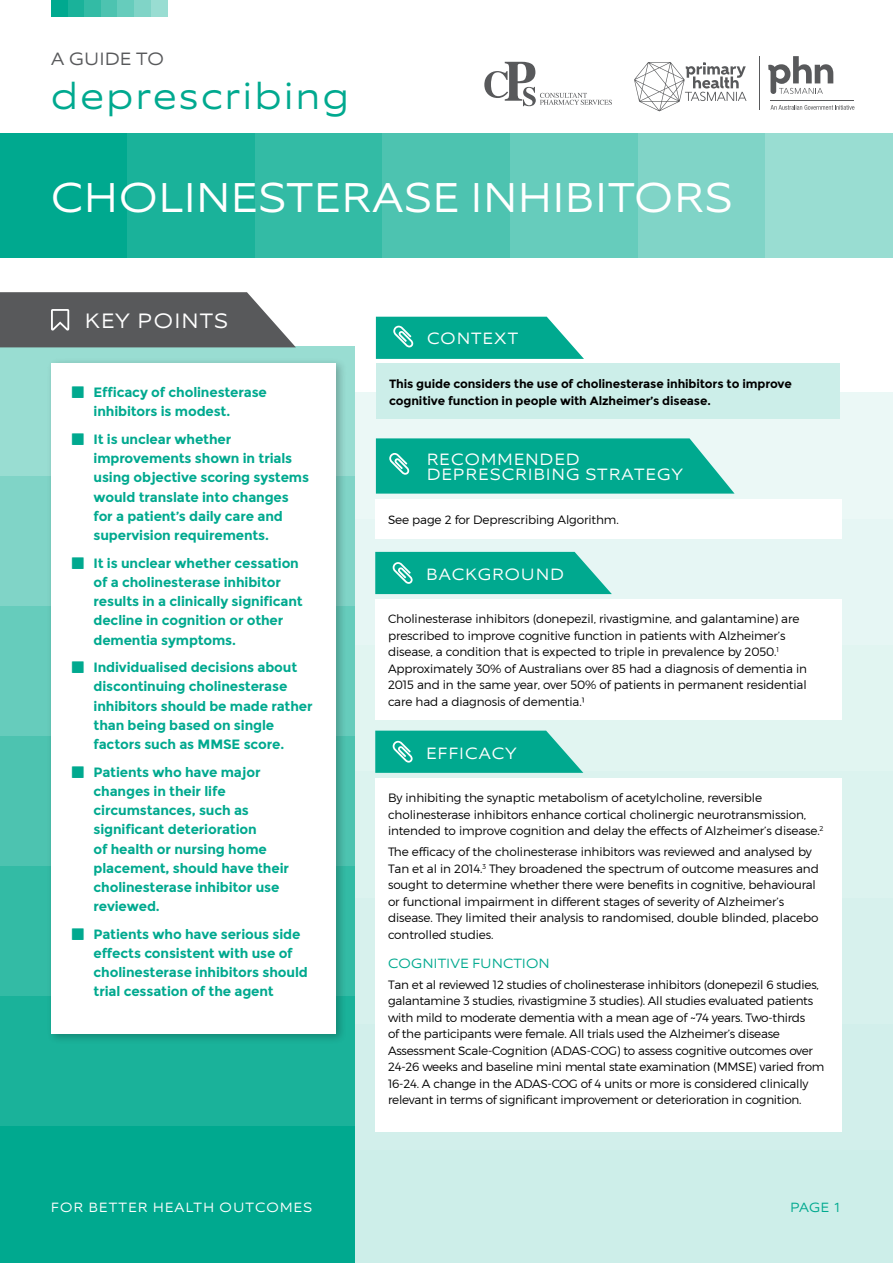
<style>
.page{position:relative;width:893px;height:1263px;background:#fff}
.page>*{position:absolute;margin:0;border:0;box-sizing:border-box;transform-origin:0 0}
.t1{font:300 42px "Equip Extended";letter-spacing:.04em;color:#fff}
.t2{font:300 37.5px "Equip Extended";letter-spacing:.07em;color:#00a98f}
.t3{font:300 21px "Equip Extended";letter-spacing:.075em;color:#fff}
.t4{font:300 18px "Equip Extended";letter-spacing:.03em;color:#58595b}
.t5{font:300 16.5px/15px "Equip Extended";letter-spacing:.08em;color:#fff}
.t6{font:700 13.5px/19.2px "Montserrat";letter-spacing:-.01em;color:#00a98f}
.t7{font:300 13.5px "Equip Extended";letter-spacing:.1em;color:#fff}
.t8{font:300 13.5px "Equip Extended";letter-spacing:.03em;color:#00a98f}
.t9{font:300 12px/16.5px "Montserrat";letter-spacing:-.01em;color:#000}
.t10{font:700 12px/16.5px "Montserrat";letter-spacing:-.01em;color:#000}
</style>
<div class="page">
<div style="left:51px;top:0;width:17px;height:17px;background:#00a98f"></div>
<div style="left:68px;top:0;width:16px;height:17px;background:#1ab29a"></div>
<div style="left:84px;top:0;width:17px;height:17px;background:#33bba5"></div>
<div style="left:101px;top:0;width:17px;height:17px;background:#4dc3b0"></div>
<div style="left:118px;top:0;width:16px;height:17px;background:#66ccbc"></div>
<div style="left:134px;top:0;width:17px;height:17px;background:#80d4c7"></div>
<div style="left:151px;top:0;width:17px;height:17px;background:#99ddd2"></div>
<div style="left:355px;top:1150px;width:538px;height:113px;background:#cdeee9"></div>
<div style="left:355px;top:1024px;width:538px;height:126px;background:#d2efeb"></div>
<div style="left:355px;top:897px;width:538px;height:127px;background:#d7f1ed"></div>
<div style="left:355px;top:771px;width:538px;height:126px;background:#dcf3ef"></div>
<div style="left:355px;top:645px;width:538px;height:126px;background:#e1f5f1"></div>
<div style="left:355px;top:518px;width:538px;height:127px;background:#e6f6f4"></div>
<div style="left:355px;top:392px;width:538px;height:126px;background:#ebf8f6"></div>
<div style="left:0;top:1125px;width:355px;height:138px;background:#00a98f"></div>
<div style="left:0;top:996px;width:355px;height:129px;background:#1ab29a"></div>
<div style="left:0;top:866px;width:355px;height:130px;background:#33bba5"></div>
<div style="left:0;top:736px;width:355px;height:130px;background:#4dc3b0"></div>
<div style="left:0;top:606px;width:355px;height:130px;background:#66ccbc"></div>
<div style="left:0;top:476px;width:355px;height:130px;background:#80d4c7"></div>
<div style="left:0;top:347px;width:355px;height:129px;background:#99ddd2"></div>
<div style="left:0;top:133px;width:128px;height:125px;background:#00a98f"></div>
<div style="left:128px;top:133px;width:127px;height:125px;background:#1ab29a"></div>
<div style="left:255px;top:133px;width:128px;height:125px;background:#33bba5"></div>
<div style="left:383px;top:133px;width:127px;height:125px;background:#4dc3b0"></div>
<div style="left:510px;top:133px;width:128px;height:125px;background:#66ccbc"></div>
<div style="left:638px;top:133px;width:127px;height:125px;background:#80d4c7"></div>
<div style="left:765px;top:133px;width:128px;height:125px;background:#99ddd2"></div>
<svg style="left:376px;top:438px;width:359px;height:56px;background:#14af97"></svg>
<div style="left:46px;top:358px;width:301px;height:686px;background:#000;opacity:.25"></div>
<div style="left:51px;top:363px;width:285px;height:670px;background:#fff"></div>
<svg style="left:0;top:292px;width:296px;height:55px;background:#67686a"></svg>
<svg style="left:376px;top:317px;width:208px;height:42px;background:#1ab29a"></svg>
<svg style="left:484px;top:62px;width:128px;height:44px"></svg>
<svg style="left:768px;top:56px;width:65px;height:38px"></svg>
<svg style="left:770px;top:105px;width:84px;height:5px"></svg>
<hr style="left:770px;top:101px;width:84px;height:1px;background:#58595b">
<hr style="left:760px;top:56px;width:1px;height:53px;background:#58595b">
<svg style="left:634px;top:62px;width:112px;height:49px"></svg>
<div style="left:376px;top:364px;width:464px;height:55px;background:#cceee9"></div>
<svg style="left:375px;top:552px;width:237px;height:42px;background:#16b098"></svg>
<svg style="left:375px;top:731px;width:208px;height:42px;background:#18b199"></svg>
<div style="left:375px;top:599px;width:467px;height:120px;background:#fff"></div>
<div style="left:375px;top:499px;width:467px;height:40px;background:#fff"></div>
<div style="left:375px;top:778px;width:467px;height:353px;background:#fff"></div>
<h3 class="t4" style="left:51px;top:47px;width:114px">A GUIDE TO</h3>
<h2 class="t2" style="left:51px;top:72px;width:300px">deprescribing</h2>
<h1 class="t1" style="left:51px;top:170px;width:682px">CHOLINESTERASE INHIBITORS</h1>
<h3 class="t3" style="left:85px;top:308px;width:144px">KEY POINTS</h3>
<p class="t6" style="left:94px;top:383px;width:175px">Efficacy of cholinesterase inhibitors is modest.</p>
<p class="t6" style="left:94px;top:430px;width:217px">It is unclear whether improvements shown in trials using objective scoring systems would translate into changes for a patient’s daily care and supervision requirements.</p>
<p class="t6" style="left:94px;top:553px;width:211px">It is unclear whether cessation of a cholinesterase inhibitor results in a clinically significant decline in cognition or other dementia symptoms.</p>
<p class="t6" style="left:94px;top:658px;width:221px">Individualised decisions about discontinuing cholinesterase inhibitors should be made rather than being based on single factors such as MMSE score.</p>
<p class="t6" style="left:94px;top:762px;width:197px">Patients who have major changes in their life circumstances, such as significant deterioration<br>of health or nursing home placement, should have their cholinesterase inhibitor use reviewed.</p>
<p class="t6" style="left:94px;top:924px;width:216px">Patients who have serious side effects consistent with use of cholinesterase inhibitors should trial cessation of the agent</p>
<h3 class="t5" style="left:427px;top:331px;width:93px">CONTEXT</h3>
<p class="t10" style="left:389px;top:376px;width:404px">This guide considers the use of cholinesterase inhibitors to improve cognitive function in people with Alzheimer’s disease.</p>
<h3 class="t5" style="left:427px;top:452px;width:258px">RECOMMENDED<br>DEPRESCRIBING STRATEGY</h3>
<p class="t9" style="left:388px;top:511px;width:232px">See page 2 for Deprescribing Algorithm.</p>
<h3 class="t5" style="left:426px;top:567px;width:139px">BACKGROUND</h3>
<p class="t9" style="left:388px;top:611px;width:420px">Cholinesterase inhibitors (donepezil, rivastigmine, and galantamine) are prescribed to improve cognitive function in patients with Alzheimer’s disease, a condition that is expected to triple in prevalence by 2050.<sup>1<br></sup>Approximately 30% of Australians over 85 had a diagnosis of dementia in 2015 and in the same year, over 50% of patients in permanent residential care had a diagnosis of dementia.1</p>
<h3 class="t5" style="left:426px;top:745px;width:92px">EFFICACY</h3>
<p class="t9" style="left:388px;top:789px;width:437px">By inhibiting the synaptic metabolism of acetylcholine, reversible cholinesterase inhibitors enhance cortical cholinergic neurotransmission, intended to improve cognition and delay the effects of Alzheimer’s disease.<sup>2</sup></p>
<p class="t9" style="left:388px;top:843px;width:432px">The efficacy of the cholinesterase inhibitors was reviewed and analysed by Tan et al in 2014.<sup>3</sup> They broadened the spectrum of outcome measures and sought to determine whether there were benefits in cognitive, behavioural or functional impairment in different stages of severity of Alzheimer’s disease. They limited their analysis to randomised, double blinded, placebo controlled studies.</p>
<p class="t8" style="left:388px;top:954px;width:163px">COGNITIVE FUNCTION</p>
<p class="t9" style="left:388px;top:976px;width:438px">Tan et al reviewed 12 studies of cholinesterase inhibitors (donepezil 6 studies, galantamine 3 studies, rivastigmine 3 studies). All studies evaluated patients with mild to moderate dementia with a mean age of ~74 years. Two-thirds<br>of the participants were female. All trials used the Alzheimer’s disease Assessment Scale-Cognition (ADAS-COG) to assess cognitive outcomes over 24-26 weeks and baseline mini mental state examination (MMSE) varied from 16-24. A change in the ADAS-COG of 4 units or more is considered clinically relevant in terms of significant improvement or deterioration in cognition.</p>
<p class="t7" style="left:51px;top:1199px;width:263px">FOR BETTER HEALTH OUTCOMES</p>
<p class="t8" style="left:790px;top:1199px;width:53px">PAGE 1</p>
</div>
